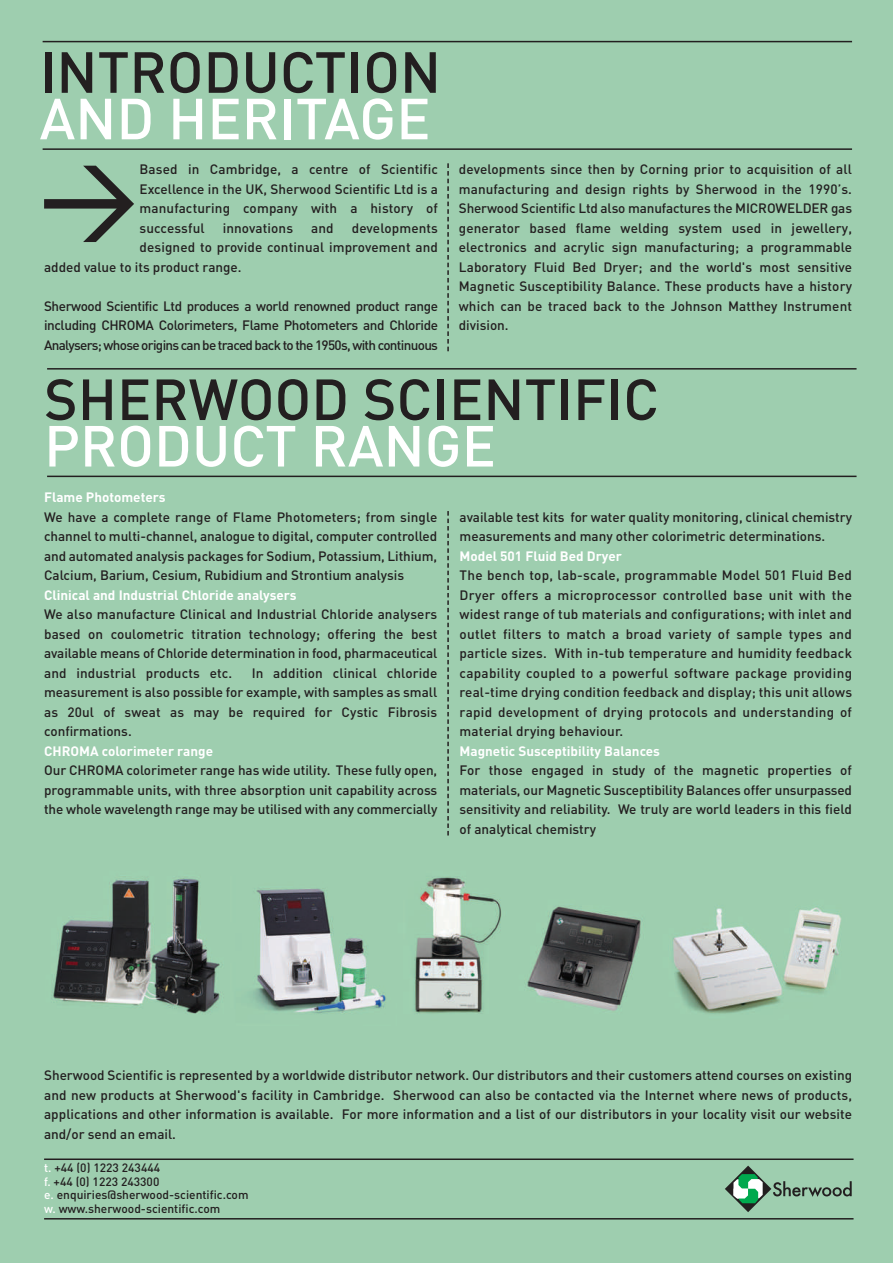
<style>
.page{position:relative;width:893px;height:1263px;background:#9eceaf}
.page>*{position:absolute;margin:0;border:0;box-sizing:border-box;transform-origin:0 0}
.t1{font:500 57px "DIN";color:#231f20}
.t2{font:500 57px "DIN";color:#fff}
.t3{font:500 13.5px/19.5px "DIN";color:#231f20;text-align:justify}
.t4{font:700 13.5px "DIN";color:#fff}
.t5{font:500 12px/13.5px "DIN";color:#231f20}
.s1{color:#fff}
</style>
<div class="page">
<hr style="left:43px;top:148px;width:809px;height:2px;background:#231f20">
<hr style="left:43px;top:41px;width:809px;height:1px;background:#231f20">
<hr style="left:44px;top:1218px;width:809px;height:1px;background:#231f20">
<hr style="left:44px;top:1158px;width:809px;height:2px;background:#231f20">
<svg style="left:725px;top:1165px;width:127px;height:47px;background:#8ab89b"></svg>
<svg style="left:44px;top:166px;width:90px;height:76px;background:#7fa38b"></svg>
<hr style="left:47px;top:476px;width:809px;height:1px;background:#231f20">
<hr style="left:47px;top:368px;width:809px;height:2px;background:#231f20">
<svg style="left:447px;top:163px;width:2px;height:188px"></svg>
<svg style="left:447px;top:511px;width:2px;height:324px"></svg>
<h1 class="t1" style="left:40px;top:40px;width:403px">INTRODUCTION</h1>
<h1 class="t2" style="left:40px;top:86px;width:392px">AND HERITAGE</h1>
<p class="t3" style="left:140px;top:160px;width:300px">Based in Cambridge, a centre of Scientific Excellence in the UK, Sherwood Scientific Ltd is a manufacturing company with a history of successful</p>
<p class="t3" style="left:223px;top:218px;width:72px">innovations</p>
<p class="t3" style="left:311px;top:218px;width:24px">and</p>
<p class="t3" style="left:352px;top:218px;width:88px">developments</p>
<p class="t3" style="left:140px;top:238px;width:300px">designed to provide continual improvement and</p>
<p class="t3" style="left:44px;top:257px;width:199px">added value to its product range.</p>
<p class="t3" style="left:44px;top:296px;width:395px">Sherwood Scientific Ltd produces a world renowned product range including CHROMA Colorimeters, Flame Photometers and Chloride Analysers; whose origins can be traced back to the 1950s, with continuous</p>
<p class="t3" style="left:459px;top:160px;width:395px">developments since then by Corning prior to acquisition of all manufacturing and design rights by Sherwood in the 1990’s.<br>Sherwood Scientific Ltd also manufactures the MICROWELDER gas generator based flame welding system used in jewellery, electronics and acrylic sign manufacturing; a programmable Laboratory Fluid Bed Dryer; and the world's most sensitive Magnetic Susceptibility Balance. These products have a history which can be traced back to the Johnson Matthey Instrument division.</p>
<h1 class="t1" style="left:44px;top:367px;width:616px">SHERWOOD SCIENTIFIC</h1>
<h1 class="t2" style="left:44px;top:413px;width:453px">PRODUCT RANGE</h1>
<p class="t4" style="left:44px;top:490px;width:123px">Flame Photometers</p>
<p class="t3" style="left:44px;top:507px;width:395px">We have a complete range of Flame Photometers; from single channel to multi-channel, analogue to digital, computer controlled and automated analysis packages for Sodium, Potassium, Lithium, Calcium, Barium, Cesium, Rubidium and Strontium analysis</p>
<p class="t4" style="left:44px;top:587px;width:254px">Clinical and Industrial Chloride analysers</p>
<p class="t3" style="left:44px;top:605px;width:395px">We also manufacture Clinical and Industrial Chloride analysers based on coulometric titration technology; offering the best available means of Chloride determination in food, pharmaceutical and industrial products etc.</p>
<p class="t3" style="left:460px;top:507px;width:394px">available test kits for water quality monitoring, clinical chemistry measurements and many other colorimetric determinations.</p>
<p class="t4" style="left:460px;top:548px;width:164px">Model 501 Fluid Bed Dryer</p>
<p class="t3" style="left:460px;top:566px;width:394px">The bench top, lab-scale, programmable Model 501 Fluid Bed Dryer offers a microprocessor controlled base unit with the widest range of tub materials and configurations; with inlet and outlet filters to match a broad variety of sample types and particle sizes. With in-tub temperature and humidity feedback capability coupled to a powerful software package providing real-time drying condition feedback and display; this unit allows rapid development of drying protocols and understanding of material drying behaviour.</p>
<p class="t4" style="left:460px;top:743px;width:202px">Magnetic Susceptibility Balances</p>
<p class="t3" style="left:460px;top:761px;width:394px">For those engaged in study of the magnetic properties of materials, our Magnetic Susceptibility Balances offer unsurpassed sensitivity and reliability. We truly are world leaders in this field of analytical chemistry</p>
<p class="t3" style="left:44px;top:663px;width:395px;text-indent:208px">In addition clinical chloride measurement is also possible for example, with samples as small as 20ul of sweat as may be required for Cystic Fibrosis confirmations.</p>
<p class="t4" style="left:44px;top:743px;width:170px">CHROMA colorimeter range</p>
<p class="t3" style="left:44px;top:761px;width:395px">Our CHROMA colorimeter range has wide utility. These fully open, programmable units, with three absorption unit capability across the whole wavelength range may be utilised with any commercially</p>
<p class="t3" style="left:44px;top:1066px;width:809px">Sherwood Scientific is represented by a worldwide distributor network. Our distributors and their customers attend courses on existing and new products at Sherwood's facility in Cambridge. Sherwood can also be contacted via the Internet where news of products, applications and other information is available. For more information and a list of our distributors in your locality visit our website and/or send an email.</p>
<p class="t5" style="left:44px;top:1161px;width:206px"><span class="s1">t.</span> +44 (0) 1223 243444<br><span class="s1">f.</span> +44 (0) 1223 243300<br><span class="s1">e.</span> enquiries@sherwood-scientific.com <span class="s1">w.</span> www.sherwood-scientific.com</p>
</div>
